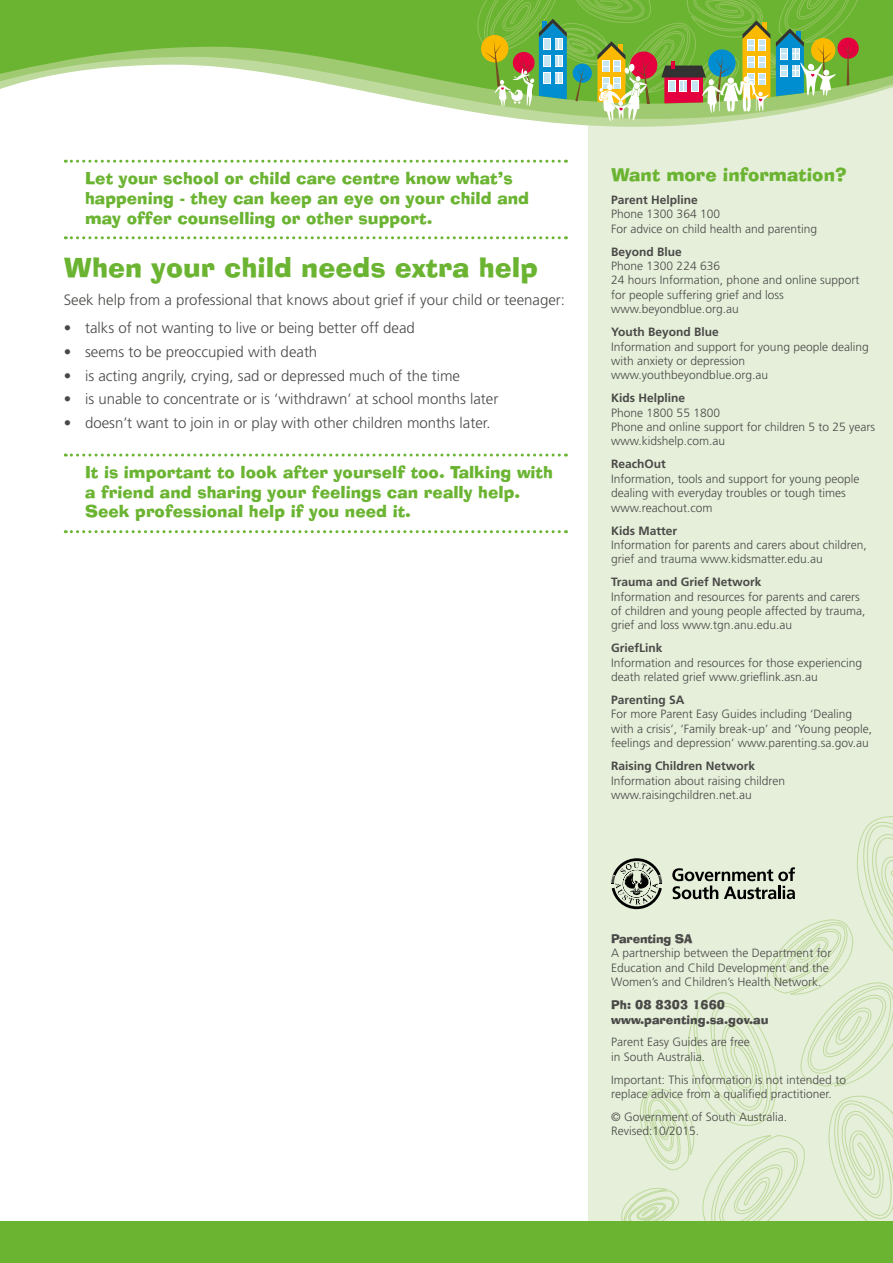
<style>
.page{position:relative;width:893px;height:1263px;background:#fff}
.page>*{position:absolute;margin:0;border:0;box-sizing:border-box;transform-origin:0 0}
.t1{font:27px "Ad Lib BT";color:#6bb432}
.t2{font:18px "Ad Lib BT";color:#6bb432}
.t3{font:16.5px/19.8px "Ad Lib BT";color:#6bb432}
.t4{font:300 15px "Frutiger LT Std";color:#494947}
.t5{font:300 12px/14.4px "Frutiger LT";color:#494947}
.t6{font:700 12px "Frutiger LT";color:#494947}
.t7{font:12px/14.4px "Ad Lib BT";color:#494947}
.t8{font:12px "Ad Lib BT";letter-spacing:-.02em;color:#494947}
</style>
<div class="page">
<div style="left:588px;top:63px;width:305px;height:1200px;background:#e6efda"></div>
<svg style="left:617px;top:816px;width:276px;height:406px"></svg>
<svg style="left:672px;top:867px;width:123px;height:32px"></svg>
<svg style="left:611px;top:858px;width:51px;height:51px"></svg>
<svg style="left:539px;top:121px;width:192px;height:6px"></svg>
<svg style="left:0;top:0;width:893px;height:104px;fill:#6bb432"></svg>
<svg style="left:466px;top:0;width:406px;height:121px"></svg>
<div style="left:0;top:1222px;width:893px;height:41px;background:#6bb432"></div>
<svg style="left:65px;top:160px;width:501px;height:3px"></svg>
<svg style="left:65px;top:236px;width:501px;height:3px"></svg>
<svg style="left:65px;top:454px;width:501px;height:3px"></svg>
<svg style="left:65px;top:530px;width:501px;height:3px"></svg>
<h3 class="t3" style="left:85px;top:168px;width:446px">Let your school or child care centre know what’s happening - they can keep an eye on your child and may offer counselling or other support.</h3>
<h1 class="t1" style="left:64px;top:250px;width:476px">When your child needs extra help</h1>
<p class="t4" style="left:64px;top:292px;width:503px">Seek help from a professional that knows about grief if your child or teenager:</p>
<p class="t4" style="left:64px;top:320px;width:353px">• talks of not wanting to live or being better off dead</p>
<p class="t4" style="left:64px;top:343px;width:255px">• seems to be preoccupied with death</p>
<p class="t4" style="left:64px;top:367px;width:398px">• is acting angrily, crying, sad or depressed much of the time</p>
<p class="t4" style="left:64px;top:391px;width:436px">• is unable to concentrate or is ‘withdrawn’ at school months later</p>
<p class="t4" style="left:64px;top:415px;width:428px">• doesn’t want to join in or play with other children months later.</p>
<h3 class="t3" style="left:85px;top:462px;width:469px">It is important to look after yourself too. Talking with a friend and sharing your feelings can really help.<br>Seek professional help if you need it.</h3>
<h2 class="t2" style="left:611px;top:163px;width:237px">Want more information?</h2>
<p class="t6" style="left:611px;top:193px;width:88px">Parent Helpline</p>
<p class="t5" style="left:611px;top:207px;width:207px">Phone 1300 364 100<br>For advice on child health and parenting</p>
<p class="t6" style="left:611px;top:244px;width:72px">Beyond Blue</p>
<p class="t5" style="left:611px;top:259px;width:250px">Phone 1300 224 636<br>24 hours Information, phone and online support for people suffering grief and loss www.beyondblue.org.au</p>
<p class="t6" style="left:611px;top:325px;width:109px">Youth Beyond Blue</p>
<p class="t5" style="left:611px;top:339px;width:259px">Information and support for young people dealing with anxiety or depression www.youthbeyondblue.org.au</p>
<p class="t6" style="left:611px;top:391px;width:76px">Kids Helpline</p>
<p class="t5" style="left:611px;top:405px;width:265px">Phone 1800 55 1800<br>Phone and online support for children 5 to 25 years www.kidshelp.com.au</p>
<p class="t6" style="left:611px;top:457px;width:56px">ReachOut</p>
<p class="t5" style="left:611px;top:472px;width:250px">Information, tools and support for young people dealing with everyday troubles or tough times www.reachout.com</p>
<p class="t6" style="left:611px;top:523px;width:68px">Kids Matter</p>
<p class="t5" style="left:611px;top:538px;width:257px">Information for parents and carers about children, grief and trauma www.kidsmatter.edu.au</p>
<p class="t6" style="left:611px;top:575px;width:152px">Trauma and Grief Network</p>
<p class="t5" style="left:611px;top:589px;width:256px">Information and resources for parents and carers of children and young people affected by trauma, grief and loss www.tgn.anu.edu.au</p>
<p class="t6" style="left:611px;top:641px;width:53px">GriefLink</p>
<p class="t5" style="left:611px;top:655px;width:252px">Information and resources for those experiencing death related grief www.grieflink.asn.au</p>
<p class="t6" style="left:611px;top:693px;width:75px">Parenting SA</p>
<p class="t5" style="left:611px;top:707px;width:262px">For more Parent Easy Guides including ‘Dealing with a crisis’, ‘Family break-up’ and ‘Young people, feelings and depression’ www.parenting.sa.gov.au</p>
<p class="t6" style="left:611px;top:759px;width:145px">Raising Children Network</p>
<p class="t5" style="left:611px;top:773px;width:175px">Information about raising children www.raisingchildren.net.au</p>
<p class="t8" style="left:611px;top:931px;width:83px">Parenting SA</p>
<p class="t5" style="left:611px;top:946px;width:222px">A partnership between the Department for<br>Education and Child Development and the<br>Women’s and Children’s Health Network.</p>
<p class="t7" style="left:611px;top:997px;width:159px">Ph: 08 8303 1660 www.parenting.sa.gov.au</p>
<p class="t5" style="left:611px;top:1035px;width:140px">Parent Easy Guides are free in South Australia.</p>
<p class="t5" style="left:611px;top:1072px;width:236px">Important: This information is not intended to replace advice from a qualified practitioner.</p>
<p class="t5" style="left:611px;top:1110px;width:177px">© Government of South Australia.<br>Revised:10/2015.</p>
</div>
